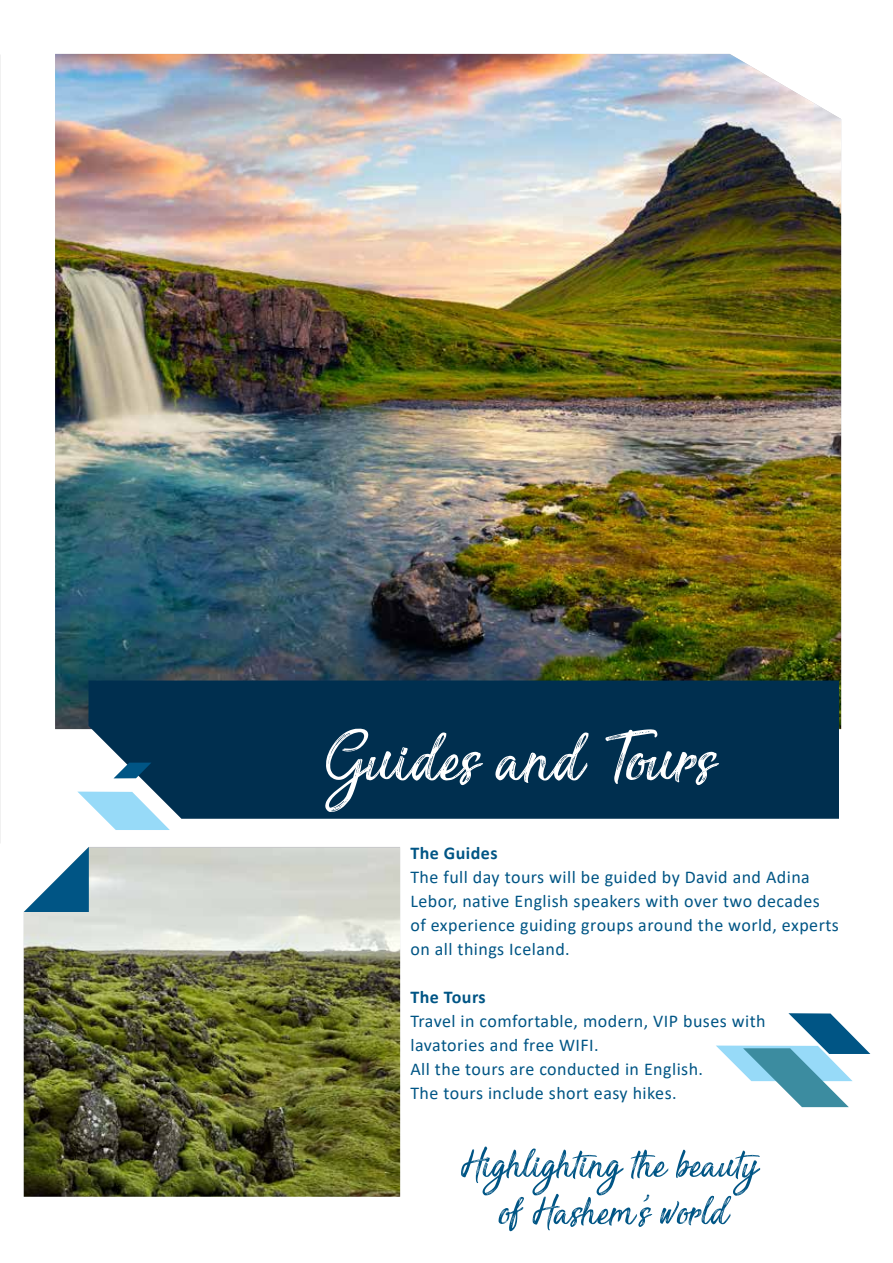
<style>
.page{position:relative;width:893px;height:1263px;background:#fff}
.page>*{position:absolute;margin:0;border:0;box-sizing:border-box;transform-origin:0 0}
.t1{font:90px "Sensations and Qualities";color:#fff}
.t2{font:53.25px/47.2px "Sensations and Qualities";color:#005585;text-align:center}
.t3{font:18px/24px "Calibri";letter-spacing:.025em;color:#005585}
.t4{font:700 18px "Calibri";letter-spacing:.025em;color:#005585}
</style>
<div class="page">
<img style="left:0;top:54px;width:1px;height:789px">
<img style="left:55px;top:54px;width:786px;height:675px">
<svg style="left:716px;top:1013px;width:154px;height:94px"></svg>
<div style="left:88px;top:680px;width:751px;height:139px;background:#002f4f"></div>
<svg style="left:78px;top:792px;width:92px;height:38px"></svg>
<svg style="left:114px;top:763px;width:37px;height:15px"></svg>
<img style="left:24px;top:848px;width:376px;height:349px">
<svg style="left:24px;top:847px;width:65px;height:65px"></svg>
<h1 class="t1" style="left:326px;top:715px;width:395px">Guides and Tours</h1>
<p class="t4" style="left:410px;top:840px;width:89px">The Guides</p>
<p class="t3" style="left:410px;top:864px;width:430px">The full day tours will be guided by David and Adina Lebor, native English speakers with over two decades of experience guiding groups around the world, experts on all things Iceland.</p>
<p class="t4" style="left:410px;top:984px;width:77px">The Tours</p>
<p class="t3" style="left:410px;top:1008px;width:357px">Travel in comfortable, modern, VIP buses with lavatories and free WIFI.<br>All the tours are conducted in English.<br>The tours include short easy hikes.</p>
<h2 class="t2" style="left:461px;top:1144px;width:300px">Highlighting the beauty of Hashem’s world</h2>
</div>
